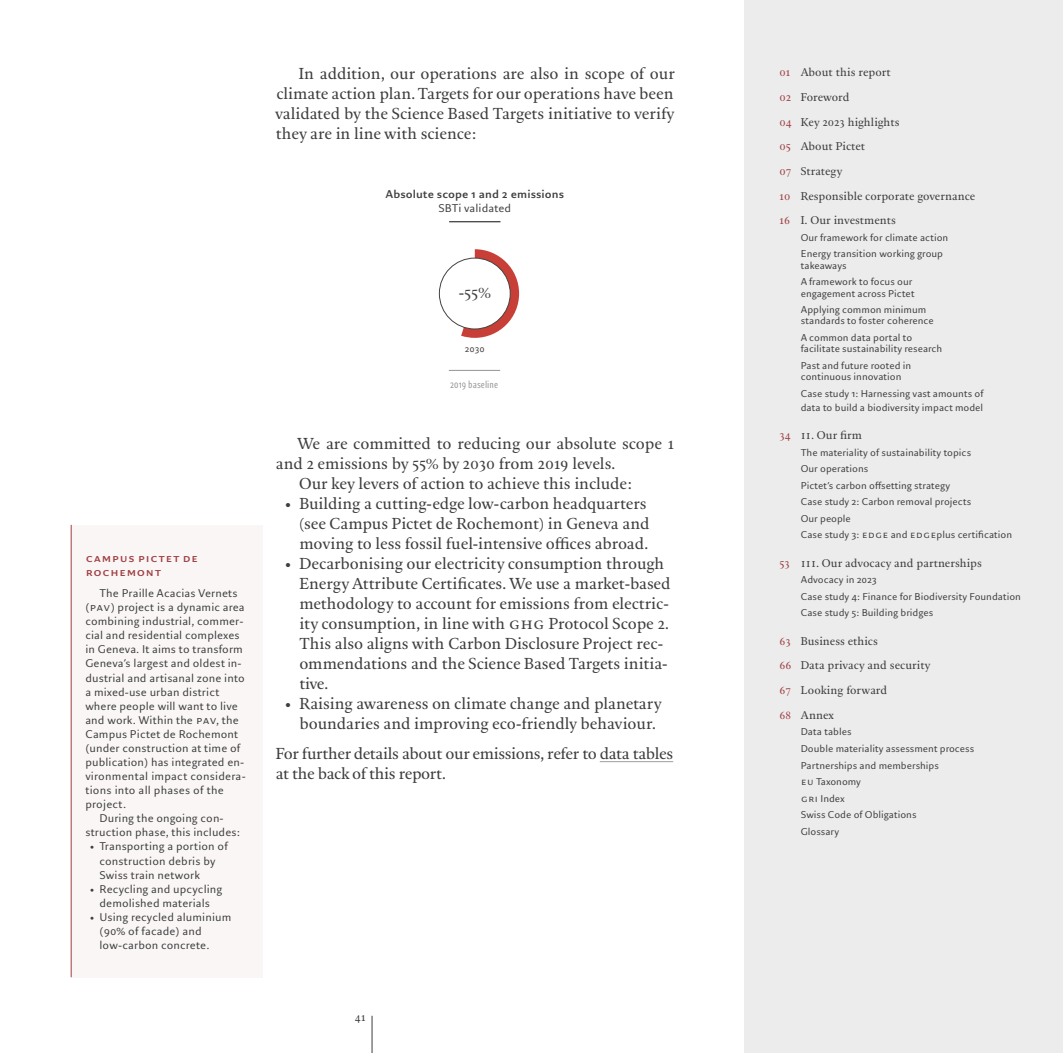
<style>
.page{position:relative;width:1063px;height:1053px;background:#fff}
.page>*{position:absolute;margin:0;border:0;box-sizing:border-box;transform-origin:0 0}
.t1{font:15px/20px "Lardy Serif";letter-spacing:-.005em;color:#3e3e3e}
.t2{font:15px/20px "Lardy Serif";letter-spacing:-.025em;color:#3e3e3e}
.t3{font:15px "Lardy Serif";color:#464240}
.t4{font:10.62px/14.1px "Lardy Sans";letter-spacing:.01em;color:#3e3e3e}
.t5{font:10.62px "Lardy Serif";letter-spacing:.005em;color:#3e3e3e}
.t6{font:700 10.62px "Lardy Sans";letter-spacing:.005em;color:#3e3e3e}
.t7{font:700 10.62px/14.1px "Lardy Sans";letter-spacing:.005em;color:#a04044}
.t8{font:10px "Lardy Sans Cond";letter-spacing:.005em;color:#959595}
.t9{font:9.38px/16.6px "Lardy Sans";color:#3e3e3e}
.t10{font:8.75px "Lardy Sans";color:#464240}
.s1{font-family:"Lardy Serif"}
.s2{color:#a04044}
</style>
<div class="page">
<hr style="left:372px;top:1015px;width:1px;height:37px;background:#3e3e3e">
<hr style="left:600px;top:761px;width:73px;height:1px;background:#9f9f9f">
<svg style="left:461px;top:249px;width:58px;height:89px"></svg>
<div style="left:439px;top:258px;width:72px;height:71px;border:1px solid #464240;border-radius:50%"></div>
<hr style="left:449px;top:221px;width:51px;height:1px;background:#3e3e3e">
<hr style="left:449px;top:370px;width:51px;height:1px;background:#959595">
<div style="left:71px;top:525px;width:192px;height:452px;background:#faf6f6"></div>
<hr style="left:71px;top:525px;width:1px;height:452px;background:#a04044">
<div style="left:744px;top:0;width:319px;height:1052px;background:#ececec"></div>
<p class="t7" style="left:85px;top:551px;width:114px">Campus Pictet de<br>Rochemont</p>
<p class="t4" style="left:100px;top:586px;width:140px">The Praille Acacias Vernets</p>
<p class="t4" style="left:85px;top:600px;width:161px">(PAV) project is a dynamic area</p>
<p class="t4" style="left:85px;top:614px;width:160px">combining industrial, commer-</p>
<p class="t4" style="left:85px;top:628px;width:156px">cial and residential complexes</p>
<p class="t4" style="left:85px;top:642px;width:159px">in Geneva. It aims to transform</p>
<p class="t4" style="left:85px;top:656px;width:158px">Geneva’s largest and oldest in-</p>
<p class="t4" style="left:85px;top:670px;width:161px">dustrial and artisanal zone into</p>
<p class="t4" style="left:85px;top:684px;width:135px">a mixed-use urban district</p>
<p class="t4" style="left:85px;top:699px;width:154px">where people will want to live</p>
<p class="t4" style="left:85px;top:713px;width:155px">and work. Within the PAV, the</p>
<p class="t4" style="left:85px;top:727px;width:154px">Campus Pictet de Rochemont</p>
<p class="t4" style="left:85px;top:741px;width:157px">(under construction at time of</p>
<p class="t4" style="left:85px;top:755px;width:160px">publication) has integrated en-</p>
<p class="t4" style="left:85px;top:769px;width:162px">vironmental impact considera-</p>
<p class="t4" style="left:85px;top:783px;width:140px">tions into all phases of the</p>
<p class="t4" style="left:85px;top:797px;width:43px">project.</p>
<p class="t4" style="left:100px;top:811px;width:126px">During the ongoing con-</p>
<p class="t4" style="left:85px;top:825px;width:156px">struction phase, this includes:</p>
<p class="t4" style="left:100px;top:839px;width:130px;text-indent:-10px"><span class="s1">•</span> Transporting a portion of construction debris by<br>Swiss train network</p>
<p class="t4" style="left:90px;top:881px;width:134px;text-align:center"><span class="s1">•</span> Recycling and upcycling demolished materials</p>
<p class="t4" style="left:100px;top:910px;width:133px;text-indent:-10px"><span class="s1">•</span> Using recycled aluminium (90% of facade) and low-carbon concrete.</p>
<p class="t1" style="left:275px;top:64px;width:401px;text-align:justify;text-indent:24px">In addition, our operations are also in scope of our climate action plan. Targets for our operations have been validated by the Science Based Targets initiative to verify they are in line with science:</p>
<p class="t6" style="left:386px;top:187px;width:180px">Absolute scope 1 and 2 emissions</p>
<p class="t4" style="left:439px;top:201px;width:74px">SBTi validated</p>
<p class="t3" style="left:459px;top:282px;width:34px">-55%</p>
<p class="t10" style="left:465px;top:343px;width:21px">2030</p>
<p class="t8" style="left:450px;top:378px;width:49px">2019 baseline</p>
<p class="t1" style="left:297px;top:434px;width:379px">We are committed to reducing our absolute scope 1</p>
<p class="t1" style="left:276px;top:454px;width:341px">and 2 emissions by 55% by 2030 from 2019 levels.</p>
<p class="t1" style="left:299px;top:474px;width:335px">Our key levers of action to achieve this include:</p>
<p class="t1" style="left:299px;top:494px;width:352px;text-indent:-15px">• Building a cutting-edge low-carbon headquarters (see Campus Pictet de Rochemont) in Geneva and moving to less fossil fuel-intensive offices abroad.</p>
<p class="t1" style="left:299px;top:553px;width:373px;text-indent:-15px">• Decarbonising our electricity consumption through Energy Attribute Certificates. We use a market-based methodology to account for emissions from electric&shy;ity consumption, in line with GH G Protocol Scope 2.<br>This also aligns with Carbon Disclosure Project rec&shy;ommendations and the Science Based Targets initia&shy;tive.</p>
<p class="t1" style="left:285px;top:693px;width:378px;text-align:center">• Raising awareness on climate change and planetary boundaries and improving eco-friendly behaviour.</p>
<p class="t2" style="left:276px;top:743px;width:399px">For further details about our emissions, refer to data tables at the back of this report.</p>
<p class="t5" style="left:355px;top:1009px;width:12px">41</p>
<p class="t5" style="left:780px;top:65px;width:113px"><span class="s2">01</span> About this report</p>
<p class="t5" style="left:780px;top:90px;width:71px"><span class="s2">02</span> Foreword</p>
<p class="t5" style="left:780px;top:114px;width:122px"><span class="s2">04</span> Key 2023 highlights</p>
<p class="t5" style="left:780px;top:139px;width:87px"><span class="s2">05</span> About Pictet</p>
<p class="t5" style="left:780px;top:164px;width:64px"><span class="s2">07</span> Strategy</p>
<p class="t5" style="left:780px;top:188px;width:197px"><span class="s2">10</span> Responsible corporate governance</p>
<p class="t5" style="left:780px;top:213px;width:118px"><span class="s2">16</span> I. Our investments</p>
<p class="t9" style="left:801px;top:229px;width:149px">Our framework for climate action<br>Energy transition working group</p>
<p class="t9" style="left:801px;top:257px;width:113px">takeaways<br>A framework to focus our</p>
<p class="t9" style="left:801px;top:285px;width:127px">engagement across Pictet<br>Applying common minimum</p>
<p class="t9" style="left:801px;top:313px;width:135px">standards to foster coherence<br>A common data portal to</p>
<p class="t9" style="left:801px;top:340px;width:143px">facilitate sustainability research<br>Past and future rooted in</p>
<p class="t9" style="left:801px;top:368px;width:184px">continuous innovation<br>Case study 1: Harnessing vast amounts of</p>
<p class="t9" style="left:801px;top:399px;width:184px">data to build a biodiversity impact model</p>
<p class="t5" style="left:780px;top:427px;width:84px"><span class="s2">34</span> II. Our firm</p>
<p class="t9" style="left:801px;top:444px;width:213px">The materiality of sustainability topics<br>Our operations<br>Pictet’s carbon offsetting strategy<br>Case study 2: Carbon removal projects<br>Our people<br>Case study 3: EDGE and EDGEplus certification</p>
<p class="t5" style="left:780px;top:555px;width:204px"><span class="s2">53</span> III. Our advocacy and partnerships</p>
<p class="t9" style="left:801px;top:571px;width:222px">Advocacy in 2023<br>Case study 4: Finance for Biodiversity Foundation<br>Case study 5: Building bridges</p>
<p class="t5" style="left:780px;top:633px;width:100px"><span class="s2">63</span> Business ethics</p>
<p class="t5" style="left:780px;top:658px;width:153px"><span class="s2">66</span> Data privacy and security</p>
<p class="t5" style="left:780px;top:682px;width:109px"><span class="s2">67</span> Looking forward</p>
<p class="t5" style="left:780px;top:707px;width:56px"><span class="s2">68</span> Annex</p>
<p class="t9" style="left:801px;top:723px;width:175px">Data tables<br>Double materiality assessment process<br>Partnerships and memberships<br>EU Taxonomy<br>GRI Index<br>Swiss Code of Obligations<br>Glossary</p>
</div>
